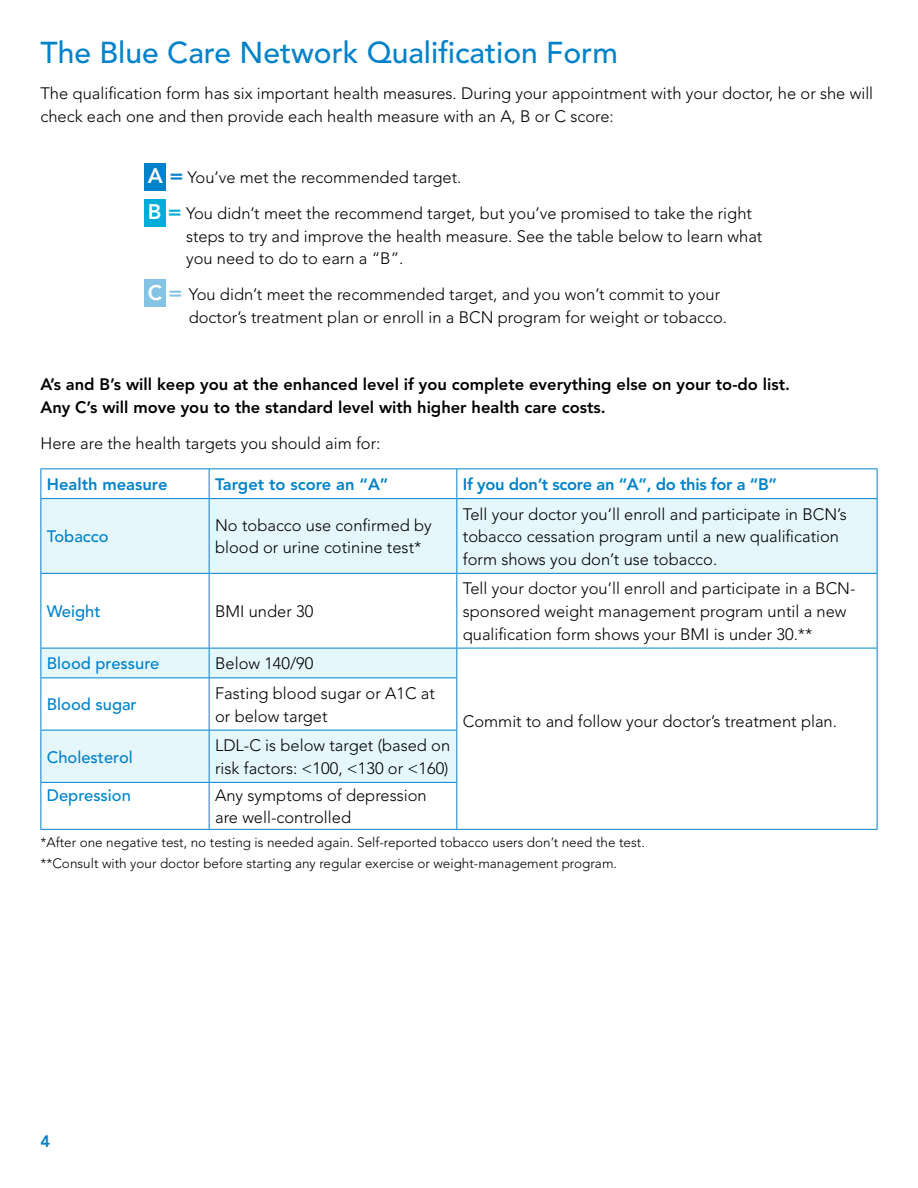
<style>
.page{position:relative;width:918px;height:1188px;background:#fff}
.page>*{position:absolute;margin:0;border:0;box-sizing:border-box;transform-origin:0 0}
.t1{font:500 30px "Avenir LT Std";color:#0082ca}
.t2{font:300 16.5px/22.5px "Avenir LT Std";color:#000}
.t3{font:800 16.5px/22.5px "Avenir LT Std";color:#000}
.t4{font:500 16.5px "Avenir LT Std";color:#0082ca}
.t5{font:800 16.5px "Avenir LT Std";letter-spacing:-.02em;color:#0082ca}
.t6{font:800 16.5px "Avenir LT Std";color:#0082ca}
.t7{font:300 13.5px/20.9px "Avenir LT Std";color:#000}
.s1{font-weight:800;font-size:21px;color:#fff}
.s2{font-weight:800;font-size:21px;color:#0082ca}
.s3{font-weight:800;font-size:21px;color:#00add8}
.s4{font-weight:800;font-size:21px;color:#85c3e5}
</style>
<div class="page">
<svg style="left:41px;top:499px;width:836px;height:283px"></svg>
<hr style="left:40px;top:468px;width:169px;height:1px;background:#0082ca">
<svg style="left:40px;top:469px;width:1px;height:29px"></svg>
<hr style="left:209px;top:468px;width:248px;height:1px;background:#0082ca">
<svg style="left:209px;top:469px;width:1px;height:29px"></svg>
<hr style="left:457px;top:468px;width:421px;height:1px;background:#0082ca">
<svg style="left:456px;top:469px;width:1px;height:29px"></svg>
<svg style="left:877px;top:469px;width:1px;height:29px"></svg>
<hr style="left:40px;top:498px;width:169px;height:1px;background:#0082ca">
<hr style="left:40px;top:499px;width:1px;height:74px;background:#0082ca">
<hr style="left:209px;top:498px;width:248px;height:1px;background:#0082ca">
<hr style="left:209px;top:499px;width:1px;height:74px;background:#0082ca">
<hr style="left:457px;top:498px;width:421px;height:1px;background:#0082ca">
<hr style="left:456px;top:499px;width:1px;height:74px;background:#0082ca">
<hr style="left:877px;top:499px;width:1px;height:74px;background:#0082ca">
<hr style="left:40px;top:573px;width:169px;height:1px;background:#0082ca">
<hr style="left:40px;top:574px;width:1px;height:74px;background:#0082ca">
<hr style="left:209px;top:573px;width:248px;height:1px;background:#0082ca">
<hr style="left:209px;top:574px;width:1px;height:74px;background:#0082ca">
<hr style="left:457px;top:573px;width:421px;height:1px;background:#0082ca">
<hr style="left:456px;top:574px;width:1px;height:74px;background:#0082ca">
<hr style="left:877px;top:574px;width:1px;height:74px;background:#0082ca">
<hr style="left:457px;top:648px;width:421px;height:1px;background:#0082ca">
<hr style="left:877px;top:648px;width:1px;height:30px;background:#0082ca">
<hr style="left:877px;top:678px;width:1px;height:52px;background:#0082ca">
<hr style="left:877px;top:730px;width:1px;height:52px;background:#0082ca">
<hr style="left:877px;top:782px;width:1px;height:47px;background:#0082ca">
<hr style="left:457px;top:829px;width:421px;height:1px;background:#0082ca">
<hr style="left:40px;top:678px;width:1px;height:52px;background:#0082ca">
<hr style="left:209px;top:678px;width:1px;height:52px;background:#0082ca">
<hr style="left:456px;top:678px;width:1px;height:52px;background:#0082ca">
<hr style="left:40px;top:783px;width:1px;height:46px;background:#0082ca">
<hr style="left:209px;top:783px;width:1px;height:46px;background:#0082ca">
<hr style="left:456px;top:783px;width:1px;height:46px;background:#0082ca">
<hr style="left:40px;top:829px;width:169px;height:1px;background:#0082ca">
<hr style="left:209px;top:829px;width:248px;height:1px;background:#0082ca">
<hr style="left:40px;top:648px;width:169px;height:1px;background:#0082ca">
<svg style="left:40px;top:648px;width:1px;height:29px"></svg>
<hr style="left:40px;top:677px;width:169px;height:1px;background:#0082ca">
<hr style="left:209px;top:648px;width:248px;height:1px;background:#0082ca">
<svg style="left:209px;top:648px;width:1px;height:29px"></svg>
<svg style="left:456px;top:648px;width:1px;height:29px"></svg>
<hr style="left:209px;top:677px;width:248px;height:1px;background:#0082ca">
<hr style="left:40px;top:730px;width:169px;height:1px;background:#0082ca">
<hr style="left:40px;top:730px;width:1px;height:52px;background:#0082ca">
<hr style="left:40px;top:782px;width:169px;height:1px;background:#0082ca">
<hr style="left:209px;top:730px;width:248px;height:1px;background:#0082ca">
<hr style="left:209px;top:730px;width:1px;height:52px;background:#0082ca">
<hr style="left:456px;top:730px;width:1px;height:52px;background:#0082ca">
<hr style="left:209px;top:782px;width:248px;height:1px;background:#0082ca">
<div style="left:144px;top:279px;width:22px;height:28px;background:#85c3e5"></div>
<div style="left:144px;top:199px;width:22px;height:27px;background:#00add8"></div>
<div style="left:144px;top:163px;width:22px;height:28px;background:#0082ca"></div>
<h1 class="t1" style="left:40px;top:35px;width:579px">The Blue Care Network Qualification Form</h1>
<p class="t2" style="left:40px;top:82px;width:834px">The qualification form has six important health measures. During your appointment with your doctor, he or she will check each one and then provide each health measure with an A, B or C score:</p>
<p class="t2" style="left:148px;top:160px;width:606px;line-height:36px"><span class="s1">A</span> <span class="s2">=</span> You’ve met the recommended target.<br><span class="s1">B</span> <span class="s3">=</span> You didn’t meet the recommend target, but you’ve promised to take the right</p>
<p class="t2" style="left:186px;top:225px;width:578px">steps to try and improve the health measure. See the table below to learn what you need to do to earn a “B”.</p>
<p class="t2" style="left:189px;top:284px;width:540px;text-indent:-41px"><span class="s1">C</span> <span class="s4">=</span> You didn’t meet the recommended target, and you won’t commit to your doctor’s treatment plan or enroll in a BCN program for weight or tobacco.</p>
<p class="t3" style="left:40px;top:374px;width:751px">A’s and B’s will keep you at the enhanced level if you complete everything else on your to-do list.<br>Any C’s will move you to the standard level with higher health care costs.</p>
<p class="t2" style="left:40px;top:432px;width:342px">Here are the health targets you should aim for:</p>
<p class="t6" style="left:47px;top:474px;width:122px">Health measure</p>
<p class="t6" style="left:215px;top:474px;width:175px">Target to score an “A”</p>
<p class="t5" style="left:463px;top:474px;width:316px">If you don’t score an “A”, do this for a “B”</p>
<p class="t4" style="left:47px;top:527px;width:63px">Tobacco</p>
<p class="t2" style="left:215px;top:514px;width:218px">No tobacco use confirmed by blood or urine cotinine test*</p>
<p class="t2" style="left:463px;top:503px;width:385px">Tell your doctor you’ll enroll and participate in BCN’s tobacco cessation program until a new qualification form shows you don’t use tobacco.</p>
<p class="t4" style="left:47px;top:602px;width:55px">Weight</p>
<p class="t2" style="left:215px;top:600px;width:100px">BMI under 30</p>
<p class="t2" style="left:463px;top:578px;width:394px">Tell your doctor you’ll enroll and participate in a BCN&shy;sponsored weight management program until a new qualification form shows your BMI is under 30.**</p>
<p class="t4" style="left:47px;top:654px;width:114px">Blood pressure</p>
<p class="t2" style="left:215px;top:652px;width:100px">Below 140/90</p>
<p class="t4" style="left:47px;top:695px;width:91px">Blood sugar</p>
<p class="t2" style="left:215px;top:682px;width:221px">Fasting blood sugar or A1C at or below target</p>
<p class="t4" style="left:47px;top:747px;width:87px">Cholesterol</p>
<p class="t2" style="left:215px;top:734px;width:237px">LDL-C is below target (based on risk factors: &lt;100, &lt;130 or &lt;160)</p>
<p class="t4" style="left:47px;top:786px;width:86px">Depression</p>
<p class="t2" style="left:215px;top:784px;width:213px">Any symptoms of depression are well-controlled</p>
<p class="t7" style="left:40px;top:832px;width:606px">*After one negative test, no testing is needed again. Self-reported tobacco users don’t need the test. **Consult with your doctor before starting any regular exercise or weight-management program.</p>
<p class="t2" style="left:463px;top:710px;width:376px">Commit to and follow your doctor’s treatment plan.</p>
<p class="t5" style="left:40px;top:1131px;width:11px">4</p>
</div>
